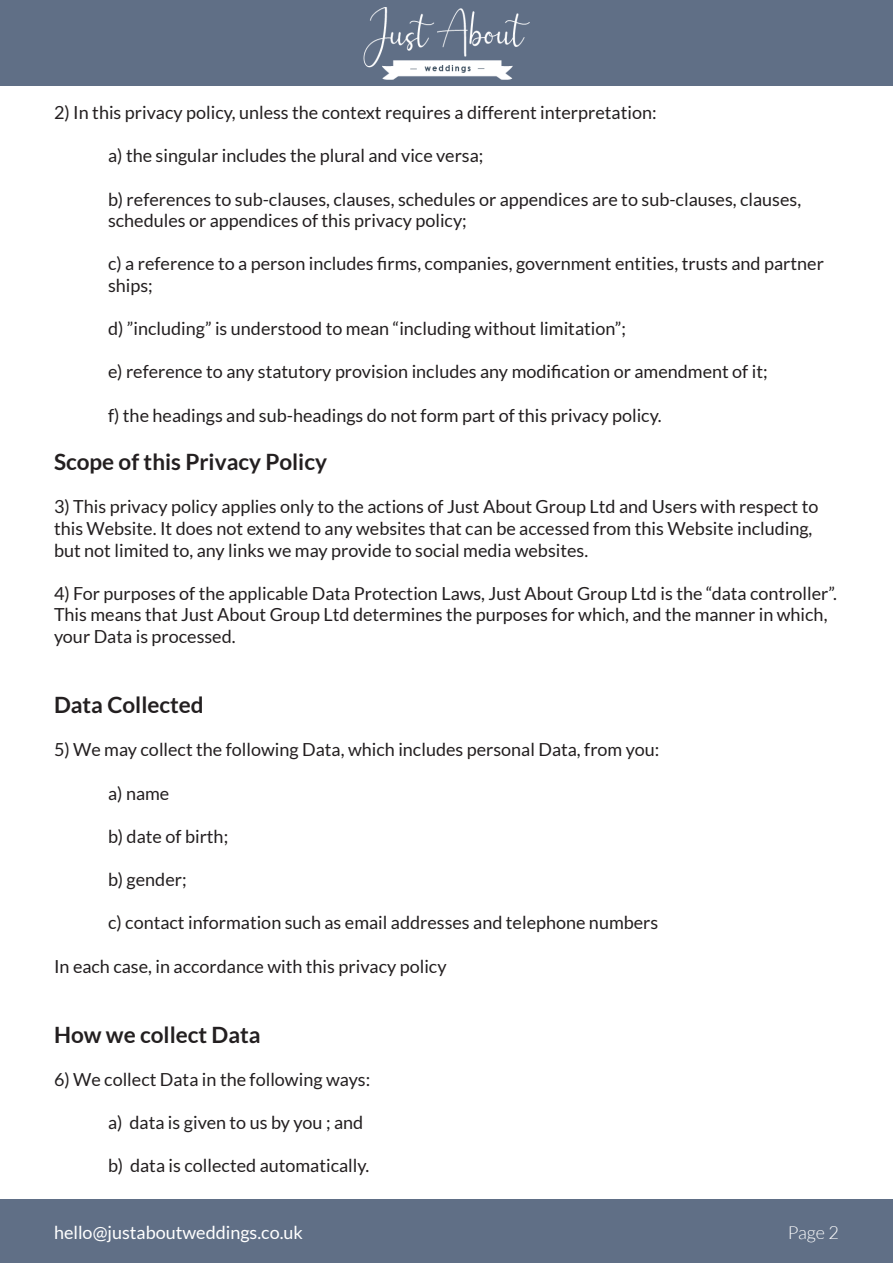
<style>
.page{position:relative;width:893px;height:1263px;background:#fff}
.page>*{position:absolute;margin:0;border:0;box-sizing:border-box;transform-origin:0 0}
.t1{font:700 22.5px "Lato";color:#231f20}
.t2{font:18px/21.6px "Lato";color:#231f20}
.t3{font:18px "Lato";color:#fff}
.t4{font:300 18px "Lato";color:#fff}
</style>
<div class="page">
<div style="left:0;top:1199px;width:893px;height:64px;background:#606f86"></div>
<div style="left:0;top:0;width:893px;height:86px;background:#606f86"></div>
<img style="left:363px;top:7px;width:167px;height:72px">
<p class="t2" style="left:54px;top:102px;width:604px">2) In this privacy policy, unless the context requires a different interpretation:</p>
<p class="t2" style="left:108px;top:145px;width:377px">a) the singular includes the plural and vice versa;</p>
<p class="t2" style="left:108px;top:188px;width:695px">b) references to sub-clauses, clauses, schedules or appendices are to sub-clauses, clauses, schedules or appendices of this privacy policy;</p>
<p class="t2" style="left:108px;top:253px;width:717px">c) a reference to a person includes firms, companies, government entities, trusts and partner ships;</p>
<p class="t2" style="left:108px;top:318px;width:519px">d) ”including” is understood to mean “including without limitation”;</p>
<p class="t2" style="left:108px;top:361px;width:661px">e) reference to any statutory provision includes any modification or amendment of it;</p>
<p class="t2" style="left:108px;top:404px;width:555px">f) the headings and sub-headings do not form part of this privacy policy.</p>
<p class="t1" style="left:54px;top:449px;width:275px">Scope of this Privacy Policy</p>
<p class="t2" style="left:54px;top:496px;width:766px">3) This privacy policy applies only to the actions of Just About Group Ltd and Users with respect to this Website. It does not extend to any websites that can be accessed from this Website including, but not limited to, any links we may provide to social media websites.</p>
<p class="t2" style="left:54px;top:582px;width:784px">4) For purposes of the applicable Data Protection Laws, Just About Group Ltd is the “data controller”.<br>This means that Just About Group Ltd determines the purposes for which, and the manner in which, your Data is processed.</p>
<p class="t1" style="left:54px;top:692px;width:151px">Data Collected</p>
<p class="t2" style="left:54px;top:739px;width:607px">5) We may collect the following Data, which includes personal Data, from you:</p>
<p class="t2" style="left:108px;top:782px;width:63px">a) name</p>
<p class="t2" style="left:108px;top:825px;width:122px">b) date of birth;</p>
<p class="t2" style="left:108px;top:869px;width:80px">b) gender;</p>
<p class="t2" style="left:108px;top:912px;width:552px">c) contact information such as email addresses and telephone numbers</p>
<p class="t2" style="left:54px;top:955px;width:394px">In each case, in accordance with this privacy policy</p>
<p class="t1" style="left:54px;top:1022px;width:208px">How we collect Data</p>
<p class="t2" style="left:54px;top:1068px;width:318px">6) We collect Data in the following ways:</p>
<p class="t2" style="left:108px;top:1112px;width:257px">a) data is given to us by you ; and</p>
<p class="t2" style="left:108px;top:1155px;width:263px">b) data is collected automatically.</p>
<p class="t3" style="left:54px;top:1222px;width:250px">hello@justaboutweddings.co.uk</p>
<p class="t4" style="left:788px;top:1223px;width:53px">Page 2</p>
</div>
